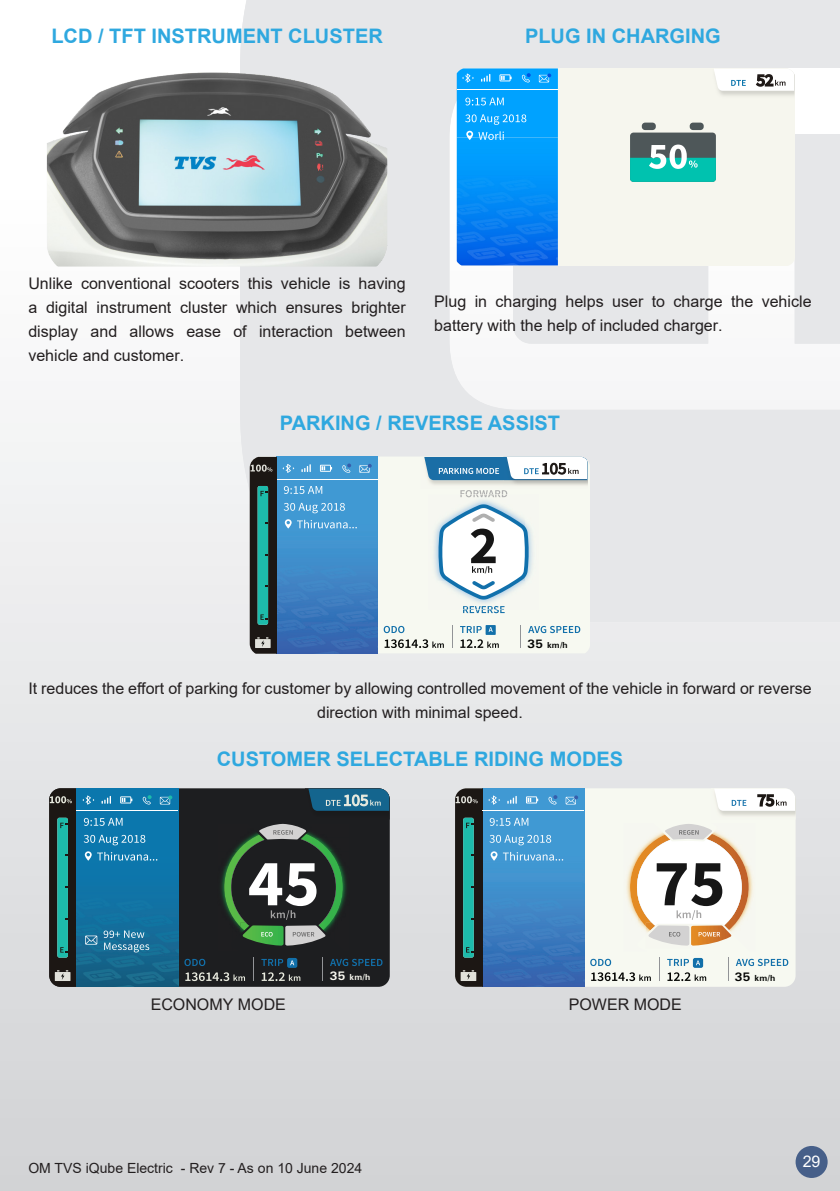
<style>
.page{position:relative;width:840px;height:1191px;background:#fff}
.page>*{position:absolute;margin:0;border:0;box-sizing:border-box;transform-origin:0 0}
.Body_Para{font:700 20px "Arial";color:#2fa8df}
.Body_Para-2{font:16px/24px "Arial";color:#231f20;text-align:center}
.t1{font:16px "Arial";color:#fff}
.t2{font:14px "Arial";color:#231f20}
.t3{font:700 9.6px "Univers";color:#040503}
.t4{font:700 8.8px "Univers";color:#040503}
.t5{font:700 8.8px "Univers";color:#faf9f1}
.s1{font-size:12.2px}
</style>
<div class="page">
<div style="left:0;top:0;width:839px;height:1191px;background:linear-gradient(to bottom,#fff,#d2d3d6)"></div>
<svg style="left:240px;top:0;width:599px;height:621px;fill:#e6e7e9"></svg>
<div style="left:513px;top:265px;width:194px;height:78px;background:#e6e7e9"></div>
<div style="left:794px;top:134px;width:45px;height:209px;background:#e6e7e9"></div>
<div style="left:795px;top:1146px;width:32px;height:32px;background:#465f89;border-radius:50%"></div>
<img style="left:47px;top:68px;width:340px;height:198px">
<div style="left:252px;top:456px;width:338px;height:197px;background:#f7f9f1"></div>
<img style="left:276px;top:457px;width:102px;height:196px">
<div style="left:485px;top:625px;width:10px;height:10px;background:#1270aa"></div>
<svg style="left:383px;top:626px;width:21px;height:7px"></svg>
<svg style="left:384px;top:639px;width:59px;height:9px"></svg>
<svg style="left:528px;top:626px;width:52px;height:7px"></svg>
<svg style="left:460px;top:626px;width:21px;height:7px"></svg>
<svg style="left:460px;top:639px;width:38px;height:9px"></svg>
<svg style="left:488px;top:627px;width:4px;height:5px"></svg>
<svg style="left:451px;top:625px;width:1px;height:23px"></svg>
<svg style="left:520px;top:625px;width:1px;height:23px"></svg>
<hr style="left:276px;top:479px;width:101px;height:1px;background:#fff">
<svg style="left:284px;top:486px;width:38px;height:8px"></svg>
<svg style="left:283px;top:503px;width:62px;height:10px"></svg>
<svg style="left:297px;top:520px;width:59px;height:8px"></svg>
<svg style="left:284px;top:519px;width:7px;height:9px"></svg>
<svg style="left:460px;top:490px;width:47px;height:4px"></svg>
<div style="left:249px;top:457px;width:27px;height:196px;background:#1c1714"></div>
<div style="left:255px;top:639px;width:15px;height:9px;background:#e1e1da"></div>
<svg style="left:257px;top:637px;width:11px;height:10px"></svg>
<div style="left:257px;top:486px;width:11px;height:139px;background:#1dbbab;border-radius:2px"></div>
<svg style="left:260px;top:614px;width:8px;height:6px"></svg>
<svg style="left:260px;top:491px;width:8px;height:5px"></svg>
<img style="left:428px;top:494px;width:110px;height:115px">
<img style="left:460px;top:494px;width:47px;height:3px">
<svg style="left:438px;top:504px;width:90px;height:95px"></svg>
<svg style="left:320px;top:465px;width:12px;height:7px"></svg>
<svg style="left:301px;top:464px;width:9px;height:8px"></svg>
<svg style="left:282px;top:464px;width:12px;height:9px"></svg>
<svg style="left:342px;top:463px;width:9px;height:10px"></svg>
<svg style="left:359px;top:464px;width:12px;height:9px"></svg>
<img style="left:420px;top:457px;width:167px;height:32px">
<img style="left:503px;top:480px;width:84px;height:8px">
<svg style="left:424px;top:457px;width:163px;height:23px"></svg>
<svg style="left:250px;top:464px;width:22px;height:7px"></svg>
<svg style="left:463px;top:606px;width:41px;height:7px"></svg>
<div style="left:557px;top:68px;width:237px;height:197px;background:#f6f6ee"></div>
<img style="left:456px;top:68px;width:101px;height:197px">
<svg style="left:499px;top:74px;width:12px;height:7px"></svg>
<svg style="left:480px;top:74px;width:10px;height:8px"></svg>
<svg style="left:462px;top:74px;width:11px;height:9px"></svg>
<svg style="left:521px;top:73px;width:9px;height:9px"></svg>
<svg style="left:538px;top:73px;width:13px;height:9px"></svg>
<svg style="left:465px;top:97px;width:38px;height:8px"></svg>
<svg style="left:465px;top:114px;width:61px;height:11px"></svg>
<svg style="left:466px;top:131px;width:37px;height:9px"></svg>
<div style="left:641px;top:123px;width:14px;height:7px;background:#4e5759;border-radius:3px"></div>
<div style="left:689px;top:123px;width:14px;height:7px;background:#4e5759;border-radius:3px"></div>
<div style="left:629px;top:133px;width:86px;height:49px;background:#4e5759;border-radius:3px"></div>
<svg style="left:629px;top:145px;width:86px;height:37px"></svg>
<hr style="left:456px;top:89px;width:101px;height:1px;background:#fff">
<img style="left:709px;top:68px;width:85px;height:31px">
<svg style="left:713px;top:69px;width:82px;height:30px"></svg>
<div style="left:178px;top:788px;width:211px;height:198px;background:#1d1e20"></div>
<div style="left:49px;top:788px;width:27px;height:198px;background:#1c1714"></div>
<img style="left:76px;top:788px;width:102px;height:198px">
<hr style="left:77px;top:811px;width:101px;height:1px;background:#fff">
<svg style="left:84px;top:818px;width:38px;height:8px"></svg>
<svg style="left:84px;top:835px;width:61px;height:10px"></svg>
<div style="left:55px;top:972px;width:15px;height:9px;background:#e1e1da"></div>
<svg style="left:57px;top:970px;width:11px;height:10px"></svg>
<div style="left:57px;top:817px;width:11px;height:140px;background:#1dbbab;border-radius:2px"></div>
<svg style="left:60px;top:947px;width:8px;height:5px"></svg>
<svg style="left:60px;top:822px;width:8px;height:6px"></svg>
<img style="left:218px;top:823px;width:27px;height:28px">
<img style="left:343px;top:841px;width:6px;height:10px">
<img style="left:224px;top:829px;width:119px;height:22px">
<div style="left:231px;top:836px;width:105px;height:102px;background:#1d1e20;border-radius:50%"></div>
<svg style="left:120px;top:796px;width:12px;height:7px"></svg>
<svg style="left:101px;top:796px;width:10px;height:7px"></svg>
<svg style="left:82px;top:795px;width:12px;height:9px"></svg>
<svg style="left:142px;top:795px;width:9px;height:9px"></svg>
<svg style="left:160px;top:795px;width:12px;height:9px"></svg>
<svg style="left:85px;top:851px;width:297px;height:131px;background:#2a4f5a"></svg>
<svg style="left:50px;top:796px;width:22px;height:7px"></svg>
<svg style="left:245px;top:788px;width:145px;height:53px;background:#2f4249"></svg>
<div style="left:584px;top:788px;width:211px;height:198px;background:#f7f9f1"></div>
<img style="left:482px;top:788px;width:102px;height:198px">
<div style="left:455px;top:788px;width:27px;height:198px;background:#1c1714"></div>
<hr style="left:482px;top:811px;width:101px;height:1px;background:#fff">
<svg style="left:489px;top:818px;width:39px;height:8px"></svg>
<svg style="left:489px;top:835px;width:62px;height:10px"></svg>
<svg style="left:490px;top:851px;width:73px;height:9px"></svg>
<img style="left:623px;top:823px;width:27px;height:28px">
<img style="left:748px;top:841px;width:6px;height:10px">
<img style="left:623px;top:851px;width:6px;height:12px">
<img style="left:748px;top:851px;width:6px;height:12px">
<img style="left:629px;top:829px;width:119px;height:34px">
<div style="left:636px;top:836px;width:105px;height:102px;background:#fff;border-radius:50%"></div>
<svg style="left:650px;top:788px;width:146px;height:53px"></svg>
<svg style="left:590px;top:863px;width:197px;height:118px"></svg>
<div style="left:460px;top:972px;width:16px;height:9px;background:#e1e1da"></div>
<svg style="left:462px;top:970px;width:12px;height:10px"></svg>
<div style="left:463px;top:817px;width:10px;height:140px;background:#1dbbab;border-radius:2px"></div>
<svg style="left:466px;top:947px;width:7px;height:5px"></svg>
<svg style="left:466px;top:822px;width:7px;height:6px"></svg>
<svg style="left:525px;top:796px;width:13px;height:7px"></svg>
<svg style="left:507px;top:796px;width:9px;height:7px"></svg>
<svg style="left:488px;top:795px;width:12px;height:9px"></svg>
<svg style="left:548px;top:795px;width:9px;height:9px"></svg>
<svg style="left:565px;top:795px;width:13px;height:9px"></svg>
<svg style="left:455px;top:796px;width:22px;height:7px"></svg>
<p class="Body_Para" style="left:51px;top:22px;width:333px">LCD / TFT INSTRUMENT CLUSTER</p>
<p class="Body_Para" style="left:524px;top:22px;width:197px">PLUG IN CHARGING</p>
<p class="Body_Para-2" style="left:28px;top:271px;width:378px;text-align:justify">Unlike conventional scooters this vehicle is having a digital instrument cluster which ensures brighter display and allows ease of interaction between vehicle and customer.</p>
<p class="Body_Para-2" style="left:434px;top:289px;width:378px;text-align:left">Plug in charging helps user to charge the vehicle battery with the help of included charger.</p>
<p class="Body_Para" style="left:280px;top:408px;width:282px">PARKING / REVERSE ASSIST</p>
<p class="t3" style="left:484px;top:563px;width:5px">/</p>
<p class="t4" style="left:527px;top:639px;width:42px"><span class="s1">35</span> km/h</p>
<p class="Body_Para-2" style="left:28px;top:676px;width:784px">It reduces the effort of parking for customer by allowing controlled movement of the vehicle in forward or reverse direction with minimal speed.</p>
<p class="Body_Para" style="left:217px;top:744px;width:407px">CUSTOMER SELECTABLE RIDING MODES</p>
<p class="t5" style="left:329px;top:971px;width:42px"><span class="s1">35</span> km/h</p>
<p class="t4" style="left:734px;top:972px;width:42px"><span class="s1">35</span> km/h</p>
<p class="Body_Para-2" style="left:151px;top:992px;width:137px">ECONOMY MODE</p>
<p class="Body_Para-2" style="left:568px;top:992px;width:114px">POWER MODE</p>
<p class="t2" style="left:28px;top:1158px;width:335px">OM TVS iQube Electric - Rev 7 - As on 10 June 2024</p>
<p class="t1" style="left:802px;top:1150px;width:19px">29</p>
</div>
